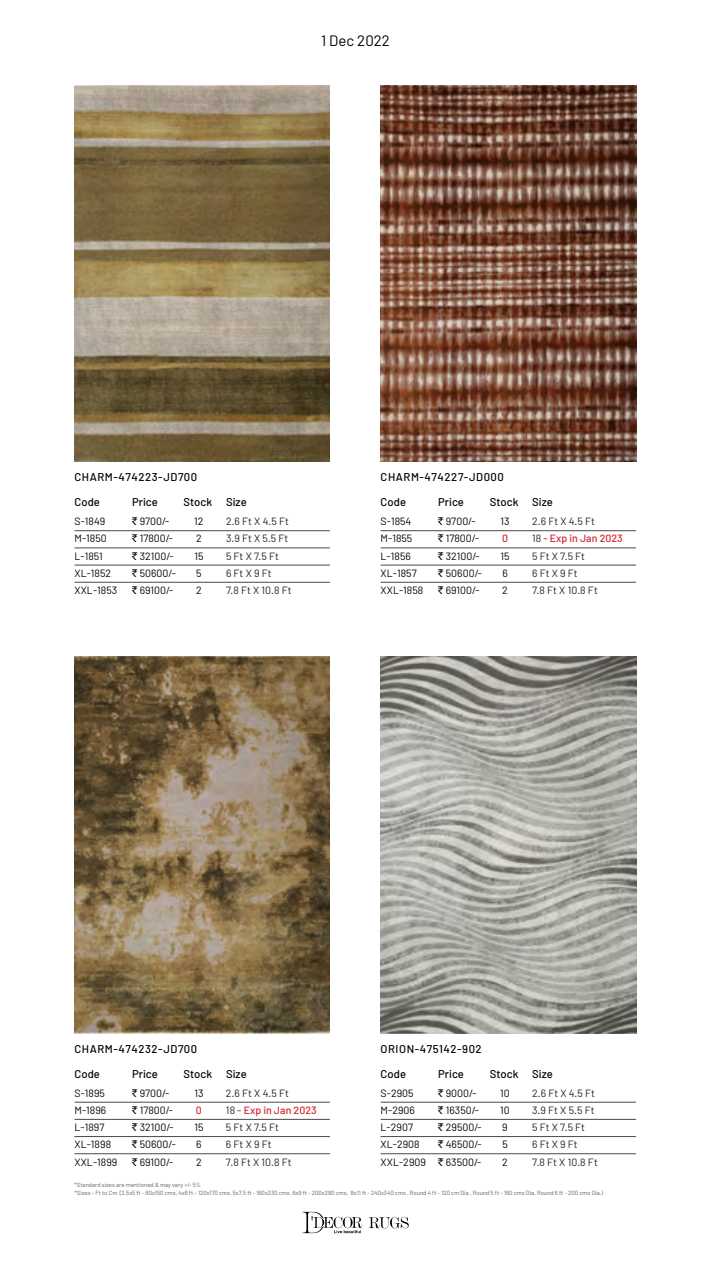
<style>
.page{position:relative;width:711px;height:1263px;background:#fff}
.page>*{position:absolute;margin:0;border:0;box-sizing:border-box;transform-origin:0 0}
.t1{font:15px "Barlow";color:#000}
.t2{font:500 11.25px "Barlow";letter-spacing:.005em;color:#000}
.t3{font:500 11.25px "Barlow";letter-spacing:.05em;color:#000}
.t4{font:10.5px/17.2px "Barlow";letter-spacing:.005em;color:#000}
.t5{font:10.5px/17.2px "Barlow";letter-spacing:.005em;color:#242021}
.t6{font:500 10.5px "Barlow";color:#d2232a}
.t7{font:6px/7.2px "Barlow";color:#616161}
.s1{font-family:"Indian Rupee"}
.s2{font-weight:500;color:#d2232a}
</style>
<div class="page">
<svg style="left:368px;top:1217px;width:40px;height:11px"></svg>
<svg style="left:302px;top:1212px;width:60px;height:21px"></svg>
<img style="left:74px;top:85px;width:256px;height:377px">
<hr style="left:74px;top:530px;width:256px;height:1px;background:#4a4a4a">
<hr style="left:74px;top:548px;width:256px;height:1px;background:#4a4a4a">
<hr style="left:74px;top:565px;width:256px;height:1px;background:#4a4a4a">
<hr style="left:74px;top:582px;width:256px;height:1px;background:#4a4a4a">
<img style="left:380px;top:85px;width:255px;height:377px">
<hr style="left:380px;top:530px;width:255px;height:1px;background:#4a4a4a">
<hr style="left:380px;top:548px;width:255px;height:1px;background:#4a4a4a">
<hr style="left:380px;top:565px;width:255px;height:1px;background:#4a4a4a">
<hr style="left:380px;top:582px;width:255px;height:1px;background:#4a4a4a">
<img style="left:74px;top:656px;width:256px;height:377px">
<hr style="left:74px;top:1102px;width:256px;height:1px;background:#4a4a4a">
<hr style="left:74px;top:1119px;width:256px;height:1px;background:#4a4a4a">
<hr style="left:74px;top:1136px;width:256px;height:1px;background:#4a4a4a">
<hr style="left:74px;top:1153px;width:256px;height:1px;background:#4a4a4a">
<img style="left:380px;top:656px;width:255px;height:377px">
<hr style="left:380px;top:1102px;width:255px;height:1px;background:#4a4a4a">
<hr style="left:380px;top:1119px;width:255px;height:1px;background:#4a4a4a">
<hr style="left:380px;top:1136px;width:255px;height:1px;background:#4a4a4a">
<hr style="left:380px;top:1153px;width:255px;height:1px;background:#4a4a4a">
<h1 class="t1" style="left:321px;top:31px;width:70px">1 Dec 2022</h1>
<p class="t3" style="left:74px;top:470px;width:124px">CHARM-474223-JD700</p>
<p class="t2" style="left:74px;top:495px;width:27px">Code</p>
<p class="t2" style="left:183px;top:495px;width:65px">Stock Size</p>
<p class="t4" style="left:194px;top:512px;width:11px">12<br>2<br>15<br>5<br>2</p>
<p class="t5" style="left:226px;top:512px;width:67px">2.6 Ft X 4.5 Ft<br>3.9 Ft X 5.5 Ft<br>5 Ft X 7.5 Ft<br>6 Ft X 9 Ft<br>7.8 Ft X 10.8 Ft</p>
<p class="t2" style="left:132px;top:495px;width:27px">Price</p>
<p class="t4" style="left:132px;top:512px;width:45px"><span class="s1">`</span>9700/- <span class="s1">`</span>17800/- <span class="s1">`</span>32100/- <span class="s1">`</span>50600/- <span class="s1">`</span>69100/-</p>
<p class="t4" style="left:74px;top:512px;width:44px">S-1849<br>M-1850<br>L-1851<br>XL-1852<br>XXL-1853</p>
<p class="t3" style="left:380px;top:470px;width:125px">CHARM-474227-JD000</p>
<p class="t2" style="left:380px;top:495px;width:27px">Code</p>
<p class="t2" style="left:489px;top:495px;width:65px">Stock Size</p>
<p class="t4" style="left:500px;top:512px;width:11px">13</p>
<p class="t6" style="left:501px;top:532px;width:7px">0</p>
<p class="t4" style="left:500px;top:547px;width:11px">15<br>6<br>2</p>
<p class="t2" style="left:438px;top:495px;width:27px">Price</p>
<p class="t4" style="left:438px;top:512px;width:45px"><span class="s1">`</span>9700/- <span class="s1">`</span>17800/- <span class="s1">`</span>32100/- <span class="s1">`</span>50600/- <span class="s1">`</span>69100/-</p>
<p class="t4" style="left:380px;top:512px;width:44px">S-1854<br>M-1855<br>L-1856<br>XL-1857<br>XXL-1858</p>
<p class="t5" style="left:531px;top:512px;width:92px">2.6 Ft X 4.5 Ft<br>18 <span class="s2">- Exp in Jan 2023<br></span>5 Ft X 7.5 Ft<br>6 Ft X 9 Ft<br>7.8 Ft X 10.8 Ft</p>
<p class="t3" style="left:74px;top:1042px;width:124px">CHARM-474232-JD700</p>
<p class="t3" style="left:380px;top:1042px;width:103px">ORION-475142-902</p>
<p class="t2" style="left:74px;top:1066px;width:27px">Code</p>
<p class="t2" style="left:183px;top:1066px;width:65px">Stock Size</p>
<p class="t4" style="left:194px;top:1084px;width:11px">13</p>
<p class="t6" style="left:196px;top:1103px;width:7px">0</p>
<p class="t4" style="left:194px;top:1118px;width:11px">15<br>6<br>2</p>
<p class="t2" style="left:132px;top:1066px;width:27px">Price</p>
<p class="t4" style="left:132px;top:1084px;width:45px"><span class="s1">`</span>9700/- <span class="s1">`</span>17800/- <span class="s1">`</span>32100/- <span class="s1">`</span>50600/- <span class="s1">`</span>69100/-</p>
<p class="t4" style="left:74px;top:1084px;width:44px">S-1895<br>M-1896<br>L-1897<br>XL-1898<br>XXL-1899</p>
<p class="t5" style="left:226px;top:1084px;width:92px">2.6 Ft X 4.5 Ft<br>18 <span class="s2">- Exp in Jan 2023<br></span>5 Ft X 7.5 Ft<br>6 Ft X 9 Ft<br>7.8 Ft X 10.8 Ft</p>
<p class="t2" style="left:380px;top:1066px;width:27px">Code</p>
<p class="t2" style="left:489px;top:1066px;width:65px">Stock Size</p>
<p class="t4" style="left:500px;top:1084px;width:11px">10<br>10<br>9<br>5<br>2</p>
<p class="t5" style="left:531px;top:1084px;width:67px">2.6 Ft X 4.5 Ft<br>3.9 Ft X 5.5 Ft<br>5 Ft X 7.5 Ft<br>6 Ft X 9 Ft<br>7.8 Ft X 10.8 Ft</p>
<p class="t2" style="left:438px;top:1066px;width:27px">Price</p>
<p class="t4" style="left:438px;top:1084px;width:45px"><span class="s1">`</span>9000/- <span class="s1">`</span>16350/- <span class="s1">`</span>29500/- <span class="s1">`</span>46500/- <span class="s1">`</span>63500/-</p>
<p class="t4" style="left:380px;top:1084px;width:47px">S-2905<br>M-2906<br>L-2907<br>XL-2908<br>XXL-2909</p>
<p class="t7" style="left:74px;top:1181px;width:529px">*Standard sizes are mentioned &amp; may vary +/- 5%<br>*Sizes - Ft to Cm (2.5x5 ft - 80x150 cms, 4x6 ft - 120x170 cms, 5x7.5 ft - 160x230 cms, 6x9 ft - 200x290 cms, 8x11 ft - 240x340 cms , Round 4 ft - 120 cm Dia , Round 5 ft - 160 cms Dia, Round 6 ft - 200 cms Dia.)</p>
</div>
